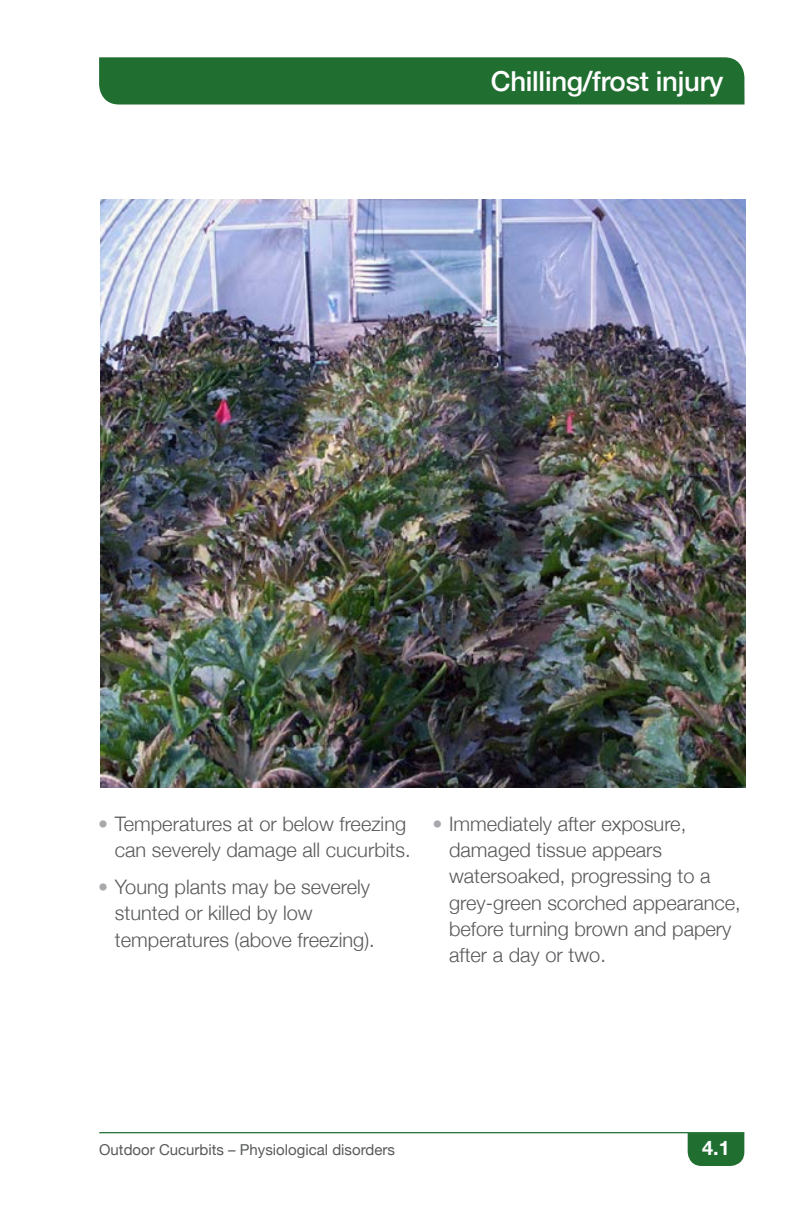
<style>
.page{position:relative;width:794px;height:1205px;background:#fff}
.page>*{position:absolute;margin:0;border:0;box-sizing:border-box;transform-origin:0 0}
.PAGE_HEADING_A{font:500 27.5px "Helvetica Neue";letter-spacing:-.01em;color:#fff}
.t1{font:300 20px/26.2px "Helvetica Neue";color:#58595b}
.t2{font:700 20px "Helvetica Neue";color:#fff}
.t3{font:15px "Helvetica Neue";color:#58595b}
.s1{color:#a7a9ac}
</style>
<div class="page">
<div style="left:687px;top:1133px;width:57px;height:33px;background:#216e31"></div>
<hr style="left:99px;top:1132px;width:645px;height:1px;background:#216e31">
<div style="left:99px;top:57px;width:645px;height:47px;background:#216e31"></div>
<img style="left:101px;top:199px;width:644px;height:588px">
<p class="PAGE_HEADING_A" style="left:491px;top:59px;width:234px">Chilling/frost injury</p>
<p class="t1" style="left:98px;top:809px;width:314px;text-align:right"><span class="s1">•</span> Temperatures at or below freezing can severely damage all cucurbits.</p>
<p class="t1" style="left:115px;top:872px;width:261px;text-indent:-17px"><span class="s1">•</span> Young plants may be severely stunted or killed by low temperatures (above freezing).</p>
<p class="t1" style="left:449px;top:809px;width:293px;text-indent:-17px"><span class="s1">•</span> Immediately after exposure, damaged tissue appears watersoaked, progressing to a grey-green scorched appearance, before turning brown and papery after a day or two.</p>
<p class="t3" style="left:99px;top:1139px;width:297px">Outdoor Cucurbits – Physiological disorders</p>
<p class="t2" style="left:702px;top:1132px;width:29px">4.1</p>
</div>
